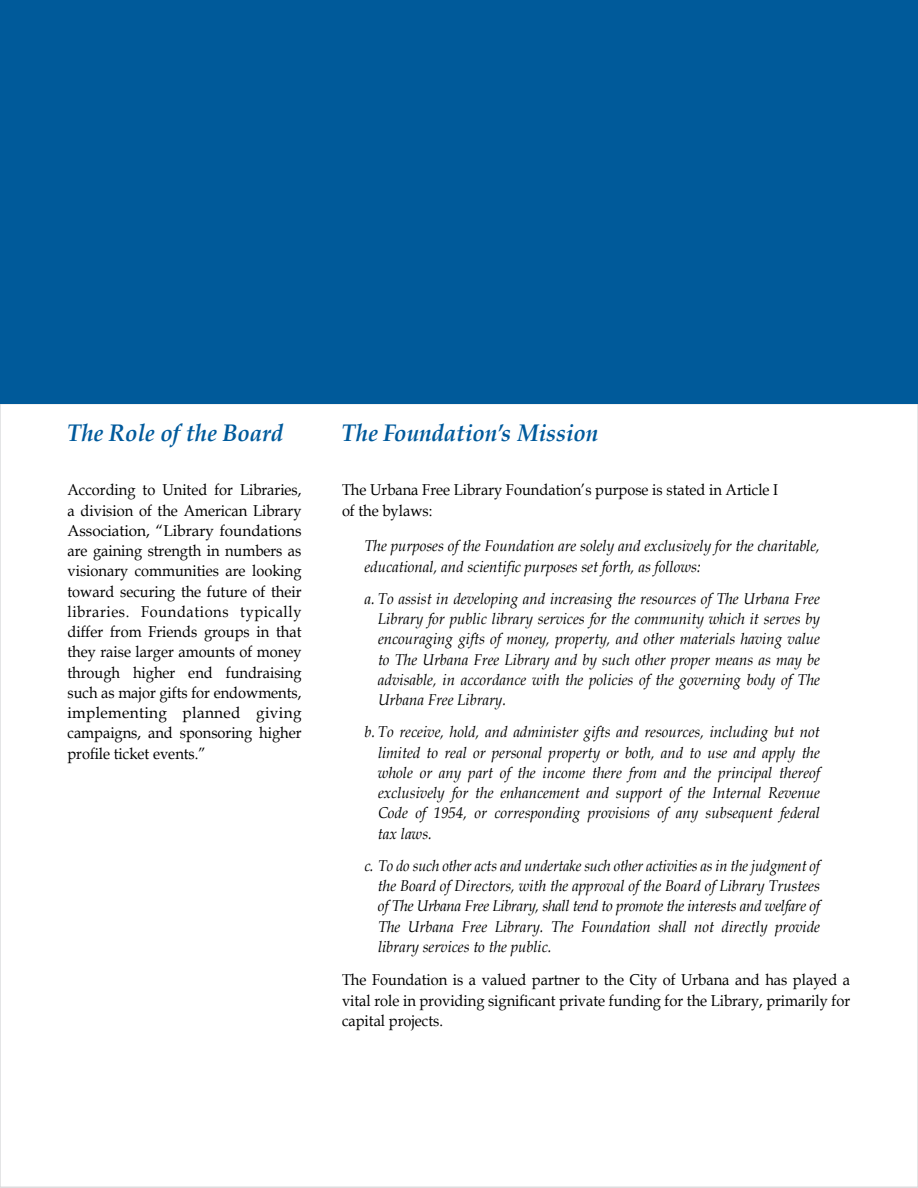
<style>
.page{position:relative;width:918px;height:1188px;background:#fff}
.page>*{position:absolute;margin:0;border:0;box-sizing:border-box;transform-origin:0 0}
.t1{font:italic 700 24px "Book Antiqua";color:#005a9c;scale:.93 1}
.t2{font:italic 15.75px/20.2px "Book Antiqua";color:#000;text-align:justify;scale:.95 1}
.t3{font:15.75px/20.2px "Book Antiqua";color:#000;text-align:justify;scale:.93 1}
</style>
<div class="page">
<div style="left:0;top:0;width:918px;height:404px;background:#005a9a"></div>
<h1 class="t1" style="left:68px;top:416px;width:234px">The Role of the Board</h1>
<h1 class="t1" style="left:342px;top:416px;width:277px">The Foundation’s Mission</h1>
<p class="t3" style="left:342px;top:480px;width:471px">The Urbana Free Library Foundation’s purpose is stated in Article I of the bylaws:</p>
<p class="t3" style="left:68px;top:480px;width:253px">According to United for Libraries, a division of the American Library Association, “Library foundations are gaining strength in numbers as visionary communities are looking toward securing the future of their libraries. Foundations typically differ from Friends groups in that they raise larger amounts of money through higher end fundraising such as major gifts for endowments, implementing planned giving campaigns, and sponsoring higher profile ticket events.”</p>
<p class="t2" style="left:364px;top:536px;width:481px">The purposes of the Foundation are solely and exclusively for the charitable, educational, and scientific purposes set forth, as follows:</p>
<p class="t2" style="left:378px;top:588px;width:467px;text-indent:-14px">a. To assist in developing and increasing the resources of The Urbana Free Library for public library services for the community which it serves by encouraging gifts of money, property, and other materials having value to The Urbana Free Library and by such other proper means as may be advisable, in accordance with the policies of the governing body of The Urbana Free Library.</p>
<p class="t2" style="left:378px;top:722px;width:467px;text-indent:-14px">b. To receive, hold, and administer gifts and resources, including but not limited to real or personal property or both, and to use and apply the whole or any part of the income there from and the principal thereof exclusively for the enhancement and support of the Internal Revenue Code of 1954, or corresponding provisions of any subsequent federal tax laws.</p>
<p class="t2" style="left:378px;top:855px;width:467px;text-indent:-14px">c. To do such other acts and undertake such other activities as in the judgment of the Board of Directors, with the approval of the Board of Library Trustees of The Urbana Free Library, shall tend to promote the interests and welfare of The Urbana Free Library. The Foundation shall not directly provide library services to the public.</p>
<p class="t3" style="left:342px;top:970px;width:548px">The Foundation is a valued partner to the City of Urbana and has played a vital role in providing significant private funding for the Library, primarily for capital projects.</p>
</div>
